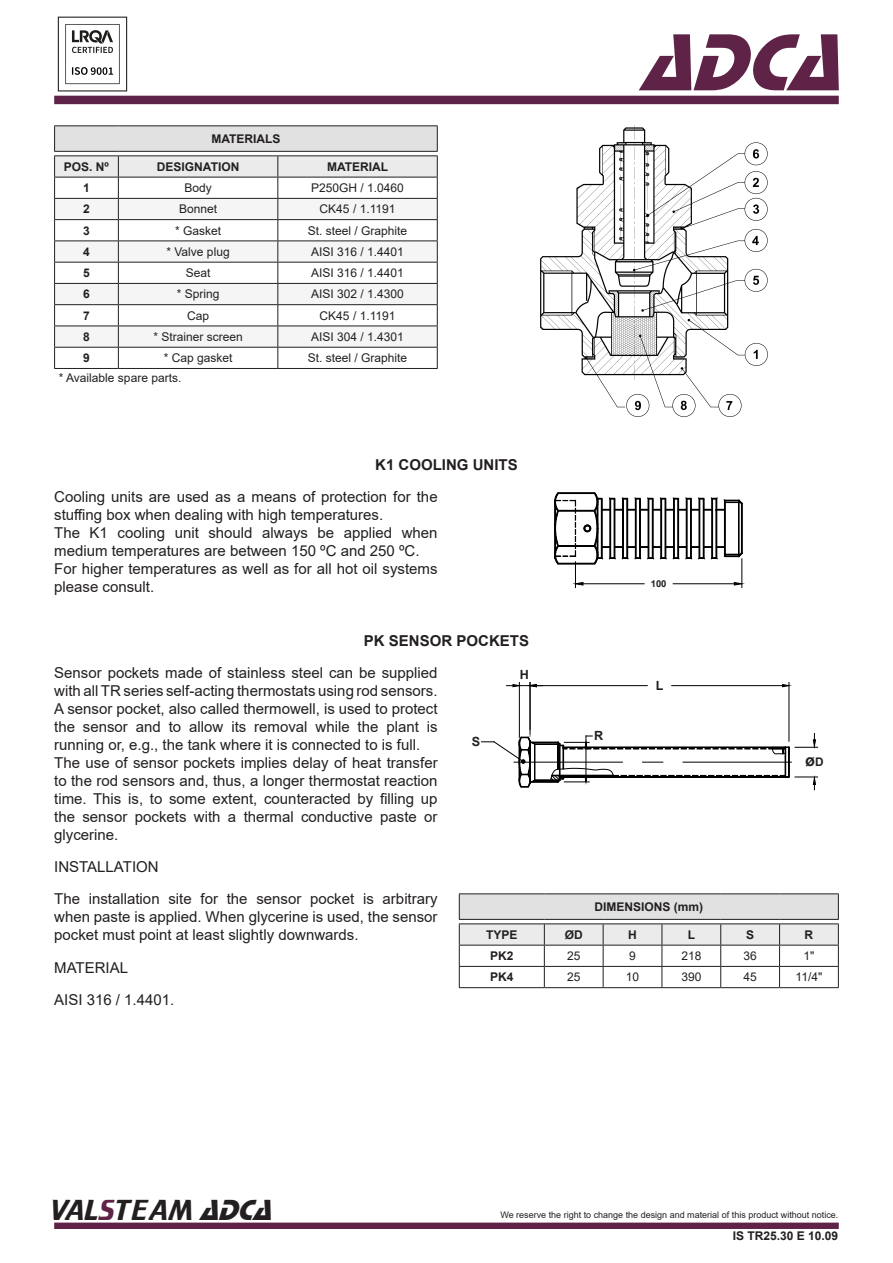
<style>
.page{position:relative;width:893px;height:1263px;background:#fff}
.page>*{position:absolute;margin:0;border:0;box-sizing:border-box;transform-origin:0 0}
.t1{font:italic 84px "Stop D";color:#5f2348}
.t2{font:30px "Trekker";color:#231f20}
.t3{font:700 16.2px "Arial";color:#231f20}
.t4{font:15px/18px "Arial";color:#231f20}
.t5{font:700 15px "Arial";color:#231f20}
.t6{font:700 12.6px "Arial";color:#231f20}
.Estilo_de_parágrafo{font:12px "Arial";color:#231f20}
.Estilo_de_parágrafo-2{font:700 12px "Arial";color:#231f20}
.t7{font:700 9.45px "Arial";color:#231f20}
.t8{font:9px "Arial";color:#231f20}
.s1{font-size:11.85px}
.s2{color:#5f2348}
.s3{font-family:"Stop D";font-style:italic}
</style>
<div class="page">
<div style="left:54px;top:96px;width:785px;height:8px;background:#5e2348"></div>
<div style="left:54px;top:1222px;width:785px;height:7px;background:#5f2348;border:2px solid #5f2348"></div>
<img style="left:57px;top:16px;width:71px;height:76px">
<hr style="left:459px;top:987px;width:85px;height:1px;background:#231f20">
<hr style="left:544px;top:987px;width:59px;height:1px;background:#231f20">
<hr style="left:603px;top:987px;width:59px;height:1px;background:#231f20">
<hr style="left:662px;top:987px;width:59px;height:1px;background:#231f20">
<hr style="left:721px;top:987px;width:58px;height:1px;background:#231f20">
<hr style="left:779px;top:987px;width:60px;height:1px;background:#231f20">
<hr style="left:459px;top:893px;width:85px;height:1px;background:#231f20">
<hr style="left:544px;top:893px;width:59px;height:1px;background:#231f20">
<hr style="left:603px;top:893px;width:59px;height:1px;background:#231f20">
<hr style="left:662px;top:893px;width:59px;height:1px;background:#231f20">
<hr style="left:721px;top:893px;width:58px;height:1px;background:#231f20">
<hr style="left:779px;top:893px;width:60px;height:1px;background:#231f20">
<svg style="left:459px;top:894px;width:380px;height:93px"></svg>
<hr style="left:54px;top:368px;width:64px;height:1px;background:#231f20">
<hr style="left:118px;top:368px;width:160px;height:1px;background:#231f20">
<hr style="left:278px;top:368px;width:160px;height:1px;background:#231f20">
<hr style="left:54px;top:125px;width:64px;height:1px;background:#231f20">
<hr style="left:118px;top:125px;width:160px;height:1px;background:#231f20">
<hr style="left:278px;top:125px;width:160px;height:1px;background:#231f20">
<svg style="left:54px;top:126px;width:384px;height:242px"></svg>
<img style="left:541px;top:125px;width:227px;height:292px">
<svg style="left:555px;top:493px;width:188px;height:94px"></svg>
<hr style="left:519px;top:682px;width:1px;height:55px;background:#000001">
<hr style="left:789px;top:682px;width:1px;height:59px;background:#000001">
<hr style="left:530px;top:682px;width:1px;height:52px;background:#000001">
<hr style="left:672px;top:685px;width:111px;height:1px;background:#000001">
<hr style="left:536px;top:685px;width:111px;height:1px;background:#000001">
<svg style="left:782px;top:684px;width:9px;height:3px"></svg>
<svg style="left:507px;top:684px;width:36px;height:3px"></svg>
<svg style="left:481px;top:733px;width:337px;height:57px"></svg>
<p class="Estilo_de_parágrafo-2" style="left:211px;top:130px;width:71px">MATERIALS</p>
<p class="Estilo_de_parágrafo-2" style="left:64px;top:158px;width:47px">POS. Nº</p>
<p class="Estilo_de_parágrafo-2" style="left:157px;top:158px;width:84px">DESIGNATION</p>
<p class="Estilo_de_parágrafo-2" style="left:327px;top:158px;width:63px">MATERIAL</p>
<p class="Estilo_de_parágrafo-2" style="left:83px;top:179px;width:8px">1</p>
<p class="Estilo_de_parágrafo" style="left:184px;top:180px;width:29px">Body</p>
<p class="Estilo_de_parágrafo" style="left:311px;top:180px;width:94px">P250GH / 1.0460</p>
<p class="Estilo_de_parágrafo-2" style="left:83px;top:201px;width:8px">2</p>
<p class="Estilo_de_parágrafo" style="left:179px;top:201px;width:40px">Bonnet</p>
<p class="Estilo_de_parágrafo" style="left:320px;top:201px;width:77px">CK45 / 1.1191</p>
<p class="Estilo_de_parágrafo-2" style="left:83px;top:222px;width:8px">3</p>
<p class="Estilo_de_parágrafo" style="left:175px;top:222px;width:48px">* Gasket</p>
<p class="Estilo_de_parágrafo" style="left:308px;top:222px;width:101px">St. steel / Graphite</p>
<p class="Estilo_de_parágrafo-2" style="left:83px;top:243px;width:8px">4</p>
<p class="Estilo_de_parágrafo" style="left:167px;top:243px;width:65px">* Valve plug</p>
<p class="Estilo_de_parágrafo" style="left:311px;top:243px;width:94px">AISI 316 / 1.4401</p>
<p class="Estilo_de_parágrafo-2" style="left:83px;top:264px;width:8px">5</p>
<p class="Estilo_de_parágrafo" style="left:186px;top:265px;width:26px">Seat</p>
<p class="Estilo_de_parágrafo" style="left:311px;top:265px;width:94px">AISI 316 / 1.4401</p>
<p class="Estilo_de_parágrafo-2" style="left:83px;top:286px;width:8px">6</p>
<p class="Estilo_de_parágrafo" style="left:177px;top:286px;width:44px">* Spring</p>
<p class="Estilo_de_parágrafo" style="left:311px;top:286px;width:94px">AISI 302 / 1.4300</p>
<p class="Estilo_de_parágrafo-2" style="left:83px;top:307px;width:8px">7</p>
<p class="Estilo_de_parágrafo" style="left:187px;top:307px;width:24px">Cap</p>
<p class="Estilo_de_parágrafo" style="left:320px;top:307px;width:77px">CK45 / 1.1191</p>
<p class="Estilo_de_parágrafo-2" style="left:83px;top:328px;width:8px">8</p>
<p class="Estilo_de_parágrafo" style="left:153px;top:328px;width:91px">* Strainer screen</p>
<p class="Estilo_de_parágrafo" style="left:311px;top:328px;width:94px">AISI 304 / 1.4301</p>
<p class="Estilo_de_parágrafo-2" style="left:83px;top:349px;width:8px">9</p>
<p class="Estilo_de_parágrafo" style="left:164px;top:350px;width:70px">* Cap gasket</p>
<p class="Estilo_de_parágrafo" style="left:308px;top:350px;width:101px">St. steel / Graphite</p>
<p class="Estilo_de_parágrafo" style="left:59px;top:369px;width:124px">* Available spare parts.</p>
<p class="t5" style="left:375px;top:454px;width:144px">K1 COOLING UNITS</p>
<p class="t4" style="left:54px;top:488px;width:385px">Cooling units are used as a means of protection for the stuffing box when dealing with high temperatures.</p>
<p class="t4" style="left:54px;top:524px;width:385px">The K1 cooling unit should always be applied when medium temperatures are between 150 ºC and 250 ºC.</p>
<p class="t4" style="left:54px;top:560px;width:385px">For higher temperatures as well as for all hot oil systems please consult.</p>
<p class="t5" style="left:364px;top:630px;width:167px">PK SENSOR POCKETS</p>
<p class="t4" style="left:54px;top:664px;width:385px">Sensor pockets made of stainless steel can be supplied with all TR series self-acting thermostats using rod sensors.</p>
<p class="t4" style="left:54px;top:700px;width:385px;text-align:justify">A sensor pocket, also called thermowell, is used to protect the sensor and to allow its removal while the plant is running or, e.g., the tank where it is connected to is full.</p>
<p class="t4" style="left:54px;top:754px;width:385px;text-align:justify">The use of sensor pockets implies delay of heat transfer to the rod sensors and, thus, a longer thermostat reaction time. This is, to some extent, counteracted by filling up the sensor pockets with a thermal conductive paste or glycerine.</p>
<p class="t4" style="left:54px;top:858px;width:106px">INSTALLATION</p>
<p class="t6" style="left:472px;top:732px;width:10px">S</p>
<p class="t6" style="left:520px;top:666px;width:11px">H</p>
<h1 class="t1" style="left:640px;top:14px;width:227px">ADCA</h1>
<p class="t6" style="left:594px;top:727px;width:11px">R</p>
<p class="t7" style="left:651px;top:577px;width:17px">100</p>
<p class="t6" style="left:656px;top:676px;width:9px">L</p>
<p class="t3" style="left:805px;top:749px;width:20px">ø<span class="s1">D</span></p>
<p class="t4" style="left:54px;top:890px;width:385px;text-align:justify">The installation site for the sensor pocket is arbitrary when paste is applied. When glycerine is used, the sensor pocket must point at least slightly downwards.</p>
<p class="t4" style="left:54px;top:958px;width:75px">MATERIAL</p>
<p class="t4" style="left:54px;top:990px;width:122px">AISI 316 / 1.4401.</p>
<p class="Estilo_de_parágrafo-2" style="left:594px;top:898px;width:110px">DIMENSIONS (mm)</p>
<p class="Estilo_de_parágrafo-2" style="left:486px;top:926px;width:33px">TYPE</p>
<p class="Estilo_de_parágrafo-2" style="left:565px;top:926px;width:19px">ØD</p>
<p class="Estilo_de_parágrafo-2" style="left:628px;top:926px;width:10px">H</p>
<p class="Estilo_de_parágrafo-2" style="left:688px;top:926px;width:9px">L</p>
<p class="Estilo_de_parágrafo-2" style="left:746px;top:926px;width:10px">S</p>
<p class="Estilo_de_parágrafo-2" style="left:805px;top:926px;width:10px">R</p>
<p class="Estilo_de_parágrafo-2" style="left:490px;top:947px;width:25px">PK2</p>
<p class="Estilo_de_parágrafo" style="left:567px;top:948px;width:15px">25</p>
<p class="Estilo_de_parágrafo" style="left:629px;top:948px;width:8px">9</p>
<p class="Estilo_de_parágrafo" style="left:681px;top:948px;width:22px">218</p>
<p class="Estilo_de_parágrafo" style="left:743px;top:948px;width:15px">36</p>
<p class="Estilo_de_parágrafo" style="left:803px;top:948px;width:12px">1"</p>
<p class="Estilo_de_parágrafo-2" style="left:490px;top:969px;width:25px">PK4</p>
<p class="Estilo_de_parágrafo" style="left:567px;top:969px;width:15px">25</p>
<p class="Estilo_de_parágrafo" style="left:626px;top:969px;width:15px">10</p>
<p class="Estilo_de_parágrafo" style="left:681px;top:969px;width:22px">390</p>
<p class="Estilo_de_parágrafo" style="left:743px;top:969px;width:15px">45</p>
<p class="Estilo_de_parágrafo" style="left:796px;top:969px;width:28px">11/4"</p>
<h2 class="t2" style="left:50px;top:1193px;width:232px">VAL<span class="s2">S</span>TEAM <span class="s3">ADCA</span></h2>
<p class="t8" style="left:500px;top:1209px;width:340px">We reserve the right to change the design and material of this product without notice.</p>
<p class="Estilo_de_parágrafo-2" style="left:733px;top:1227px;width:107px">IS TR25.30 E 10.09</p>
</div>
